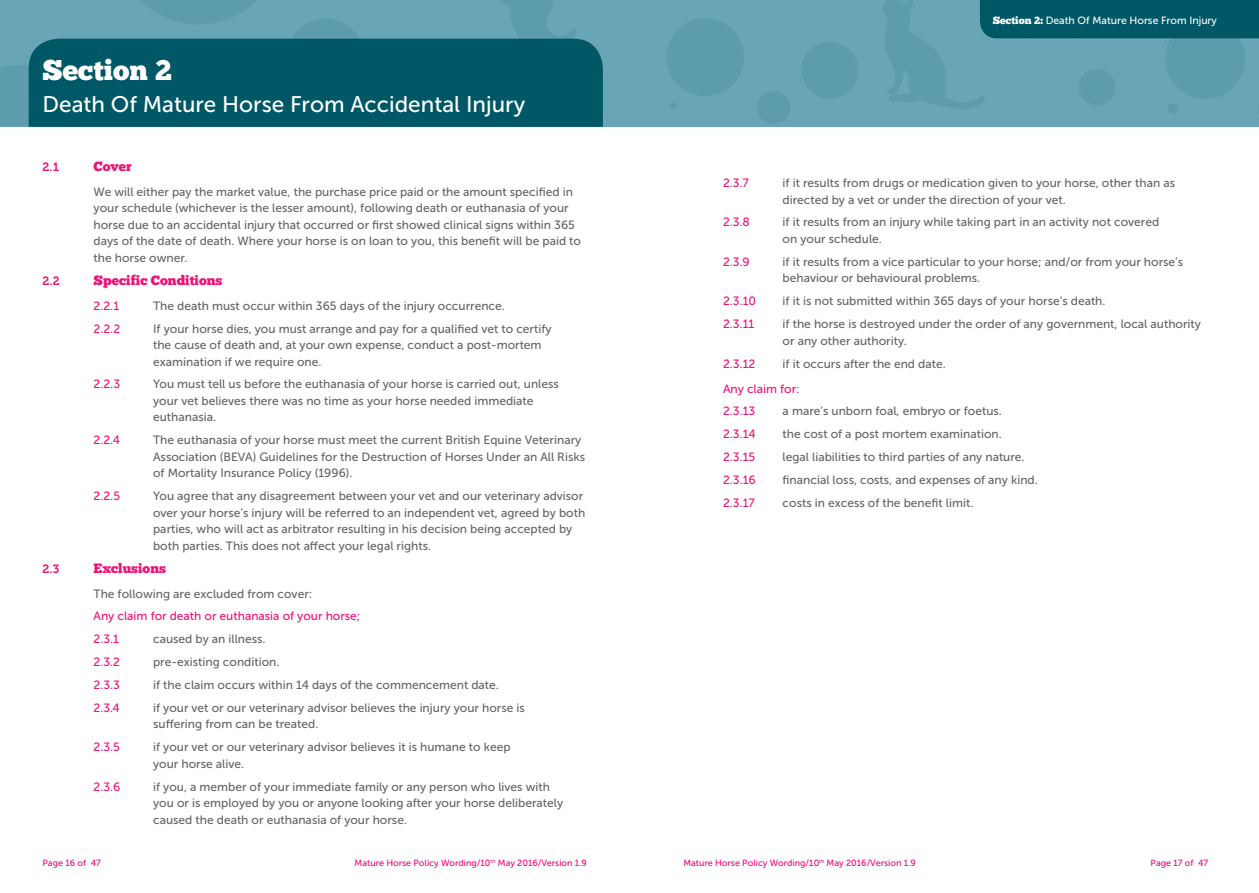
<style>
.page{position:relative;width:1259px;height:893px;background:#fff}
.page>*{position:absolute;margin:0;border:0;box-sizing:border-box;transform-origin:0 0}
.t1{font:28.5px "Chunk Five";color:#fff}
.t2{font:22.5px "Museo Sans 500";color:#fff}
.t3{font:13.5px "Chunk Five";color:#ed1277}
.t4{font:12px/16.5px "Museo Sans 500";color:#636466}
.t5{font:12px/22.8px "Museo Sans 500";color:#ed1277}
.t6{font:12px "Museo 700";color:#ed1277}
.t7{font:10.5px "Museo Sans 500";color:#fff}
.t8{font:9px "Museo Sans 500";color:#ed0677}
.s1{font-family:"Chunk Five"}
</style>
<div class="page">
<div style="left:0;top:0;width:1259px;height:126px;background:#67a5b7"></div>
<div style="left:287px;top:19px;width:77px;height:77px;background:#5c9cad;border-radius:50%"></div>
<div style="left:666px;top:18px;width:78px;height:78px;background:#5c9cad;border-radius:50%"></div>
<div style="left:757px;top:91px;width:33px;height:33px;background:#5c9cad;border-radius:50%"></div>
<div style="left:801px;top:42px;width:57px;height:57px;background:#5c9cad;border-radius:50%"></div>
<div style="left:670px;top:102px;width:7px;height:7px;background:#5c9cad;border-radius:50%"></div>
<div style="left:0;top:65px;width:29px;height:61px;background:#5c9cad"></div>
<svg style="left:142px;top:0;width:114px;height:24px"></svg>
<svg style="left:477px;top:0;width:100px;height:39px"></svg>
<div style="left:29px;top:39px;width:574px;height:88px;background:#005866"></div>
<svg style="left:883px;top:0;width:376px;height:113px"></svg>
<h1 class="t1" style="left:43px;top:54px;width:131px">Section 2</h1>
<h2 class="t2" style="left:43px;top:92px;width:484px">Death Of Mature Horse From Accidental Injury</h2>
<p class="t6" style="left:43px;top:160px;width:18px">2.1</p>
<p class="t3" style="left:94px;top:158px;width:40px">Cover</p>
<p class="t4" style="left:94px;top:183px;width:489px">We will either pay the market value, the purchase price paid or the amount specified in your schedule (whichever is the lesser amount), following death or euthanasia of your horse due to an accidental injury that occurred or first showed clinical signs within 365 days of the date of death. Where your horse is on loan to you, this benefit will be paid to the horse owner.</p>
<p class="t6" style="left:43px;top:274px;width:19px">2.2</p>
<p class="t3" style="left:94px;top:272px;width:130px">Specific Conditions</p>
<p class="t5" style="left:94px;top:294px;width:27px">2.2.1</p>
<p class="t4" style="left:153px;top:297px;width:353px">The death must occur within 365 days of the injury occurrence.</p>
<p class="t5" style="left:94px;top:317px;width:28px">2.2.2</p>
<p class="t4" style="left:153px;top:320px;width:400px">If your horse dies, you must arrange and pay for a qualified vet to certify the cause of death and, at your own expense, conduct a post-mortem examination if we require one.</p>
<p class="t5" style="left:94px;top:373px;width:28px">2.2.3</p>
<p class="t4" style="left:153px;top:376px;width:407px">You must tell us before the euthanasia of your horse is carried out, unless your vet believes there was no time as your horse needed immediate euthanasia.</p>
<p class="t5" style="left:94px;top:429px;width:28px">2.2.4</p>
<p class="t4" style="left:153px;top:432px;width:433px">The euthanasia of your horse must meet the current British Equine Veterinary<br>Association (BEVA) Guidelines for the Destruction of Horses Under an All Risks of Mortality Insurance Policy (1996).</p>
<p class="t5" style="left:94px;top:485px;width:28px">2.2.5</p>
<p class="t4" style="left:153px;top:488px;width:433px">You agree that any disagreement between your vet and our veterinary advisor over your horse’s injury will be referred to an independent vet, agreed by both parties, who will act as arbitrator resulting in his decision being accepted by both parties. This does not affect your legal rights.</p>
<p class="t6" style="left:43px;top:562px;width:18px">2.3</p>
<p class="t3" style="left:94px;top:560px;width:74px">Exclusions</p>
<p class="t4" style="left:94px;top:585px;width:220px">The following are excluded from cover:</p>
<p class="t5" style="left:94px;top:605px;width:268px">Any claim for death or euthanasia of your horse;<br>2.3.1</p>
<p class="t4" style="left:153px;top:631px;width:114px">caused by an illness.</p>
<p class="t5" style="left:94px;top:651px;width:28px">2.3.2</p>
<p class="t4" style="left:153px;top:654px;width:128px">pre-existing condition.</p>
<p class="t5" style="left:94px;top:674px;width:28px">2.3.3</p>
<p class="t4" style="left:153px;top:677px;width:347px">if the claim occurs within 14 days of the commencement date.</p>
<p class="t5" style="left:94px;top:696px;width:28px">2.3.4</p>
<p class="t4" style="left:153px;top:700px;width:373px">if your vet or our veterinary advisor believes the injury your horse is suffering from can be treated.</p>
<p class="t5" style="left:94px;top:736px;width:28px">2.3.5</p>
<p class="t4" style="left:153px;top:739px;width:359px">if your vet or our veterinary advisor believes it is humane to keep your horse alive.</p>
<p class="t5" style="left:94px;top:775px;width:28px">2.3.6</p>
<p class="t4" style="left:153px;top:778px;width:411px">if you, a member of your immediate family or any person who lives with you or is employed by you or anyone looking after your horse deliberately caused the death or euthanasia of your horse.</p>
<p class="t7" style="left:992px;top:14px;width:226px"><span class="s1">Section 2:</span> Death Of Mature Horse From Injury</p>
<p class="t5" style="left:723px;top:172px;width:27px">2.3.7</p>
<p class="t4" style="left:782px;top:175px;width:394px">if it results from drugs or medication given to your horse, other than as directed by a vet or under the direction of your vet.</p>
<p class="t5" style="left:723px;top:211px;width:28px">2.3.8</p>
<p class="t4" style="left:782px;top:214px;width:378px">if it results from an injury while taking part in an activity not covered on your schedule.</p>
<p class="t5" style="left:723px;top:250px;width:28px">2.3.9</p>
<p class="t4" style="left:782px;top:254px;width:402px">if it results from a vice particular to your horse; and/or from your horse’s behaviour or behavioural problems.</p>
<p class="t5" style="left:723px;top:290px;width:35px">2.3.10</p>
<p class="t4" style="left:782px;top:293px;width:324px">if it is not submitted within 365 days of your horse’s death.</p>
<p class="t5" style="left:723px;top:313px;width:33px">2.3.11</p>
<p class="t4" style="left:782px;top:316px;width:420px">if the horse is destroyed under the order of any government, local authority or any other authority.</p>
<p class="t5" style="left:723px;top:352px;width:34px">2.3.12</p>
<p class="t4" style="left:782px;top:355px;width:165px">if it occurs after the end date.</p>
<p class="t5" style="left:723px;top:377px;width:78px">Any claim for:<br>2.3.13</p>
<p class="t4" style="left:782px;top:403px;width:221px">a mare’s unborn foal, embryo or foetus.</p>
<p class="t5" style="left:723px;top:423px;width:34px">2.3.14</p>
<p class="t4" style="left:782px;top:426px;width:221px">the cost of a post mortem examination.</p>
<p class="t5" style="left:723px;top:446px;width:34px">2.3.15</p>
<p class="t4" style="left:782px;top:449px;width:243px">legal liabilities to third parties of any nature.</p>
<p class="t5" style="left:723px;top:469px;width:34px">2.3.16</p>
<p class="t4" style="left:782px;top:472px;width:257px">financial loss, costs, and expenses of any kind.</p>
<p class="t5" style="left:723px;top:491px;width:33px">2.3.17</p>
<p class="t4" style="left:782px;top:495px;width:192px">costs in excess of the benefit limit.</p>
<p class="t8" style="left:43px;top:858px;width:60px">Page 16 of 47</p>
<p class="t8" style="left:354px;top:858px;width:234px">Mature Horse Policy Wording/10<sup>th</sup> May 2016/Version 1.9</p>
<p class="t8" style="left:1150px;top:858px;width:59px">Page 17 of 47</p>
<p class="t8" style="left:683px;top:858px;width:234px">Mature Horse Policy Wording/10<sup>th</sup> May 2016/Version 1.9</p>
</div>
